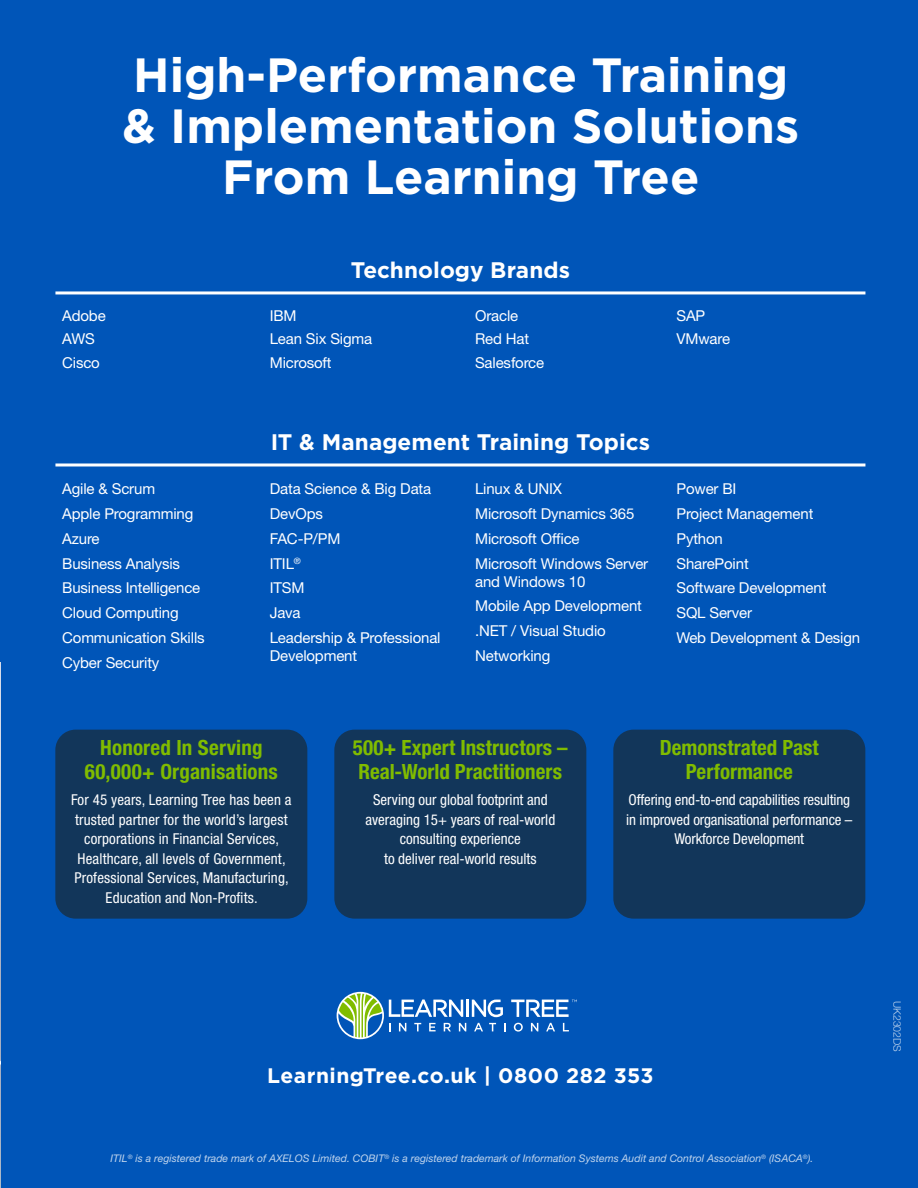
<style>
.page{position:relative;width:918px;height:1188px;background:#0055b8}
.page>*{position:absolute;margin:0;border:0;box-sizing:border-box;transform-origin:0 0}
.t1{font:700 48px/51px "Gotham";color:#fff;text-align:center}
.t2{font:700 22.5px "Gotham";color:#fff}
.t3{font:700 condensed 21px/24px "Helvetica Neue LT Std";letter-spacing:.005em;color:#80bc00;text-align:center}
.t4{font:700 21px "Gotham";letter-spacing:.02em;color:#fff}
.t5{font:15px/24.8px "Helvetica Neue LT Std";letter-spacing:-.01em;color:#fff}
.t6{font:condensed 15px/19.5px "Helvetica Neue LT Std";color:#fff;text-align:center}
.t7{font:italic 10.5px "Helvetica Neue LT Std";color:#fff}
.t8{font:300 10.5px "Helvetica Neue LT Std";letter-spacing:-.01em;color:#fff}
</style>
<div class="page">
<hr style="left:55px;top:291px;width:810px;height:3px;background:#fff">
<hr style="left:55px;top:463px;width:810px;height:3px;background:#fff">
<svg style="left:337px;top:992px;width:47px;height:47px"></svg>
<svg style="left:338px;top:994px;width:44px;height:43px"></svg>
<hr style="left:466px;top:1000px;width:3px;height:17px;background:#fff">
<svg style="left:472px;top:1000px;width:31px;height:17px"></svg>
<svg style="left:389px;top:999px;width:74px;height:18px"></svg>
<svg style="left:511px;top:1000px;width:66px;height:17px"></svg>
<svg style="left:399px;top:1023px;width:7px;height:8px"></svg>
<svg style="left:414px;top:1023px;width:7px;height:8px"></svg>
<svg style="left:429px;top:1023px;width:7px;height:8px"></svg>
<svg style="left:444px;top:1023px;width:7px;height:8px"></svg>
<svg style="left:459px;top:1023px;width:7px;height:8px"></svg>
<svg style="left:474px;top:1023px;width:9px;height:8px"></svg>
<svg style="left:489px;top:1023px;width:7px;height:8px"></svg>
<svg style="left:504px;top:1023px;width:2px;height:8px"></svg>
<svg style="left:514px;top:1023px;width:9px;height:9px"></svg>
<svg style="left:531px;top:1023px;width:7px;height:8px"></svg>
<svg style="left:546px;top:1023px;width:9px;height:8px"></svg>
<svg style="left:563px;top:1023px;width:6px;height:8px"></svg>
<div style="left:613px;top:730px;width:252px;height:189px;background:#12365a;border-radius:20px"></div>
<div style="left:334px;top:730px;width:252px;height:189px;background:#12365a;border-radius:20px"></div>
<div style="left:55px;top:730px;width:252px;height:189px;background:#12365a;border-radius:20px"></div>
<img style="left:0;top:663px;width:1px;height:524px">
<h1 class="t1" style="left:122px;top:50px;width:678px">High-Performance Training &amp; Implementation Solutions<br>From Learning Tree</h1>
<p class="t5" style="left:62px;top:304px;width:45px;line-height:23.4px">Adobe<br>AWS<br>Cisco</p>
<p class="t5" style="left:62px;top:477px;width:144px">Agile &amp; Scrum<br>Apple Programming<br>Azure<br>Business Analysis<br>Business Intelligence<br>Cloud Computing<br>Communication Skills<br>Cyber Security</p>
<h2 class="t2" style="left:351px;top:255px;width:221px">Technology Brands</h2>
<p class="t5" style="left:270px;top:304px;width:104px;line-height:23.4px">IBM<br>Lean Six Sigma<br>Microsoft</p>
<p class="t5" style="left:475px;top:304px;width:71px;line-height:23.4px">Oracle<br>Red Hat<br>Salesforce</p>
<h2 class="t2" style="left:271px;top:427px;width:381px">IT &amp; Management Training Topics</h2>
<p class="t5" style="left:270px;top:477px;width:172px">Data Science &amp; Big Data<br>DevOps<br>FAC-P/PM<br>ITIL<sup>®<br></sup>ITSM<br>Java<br>Leadership &amp; Professional</p>
<p class="t5" style="left:270px;top:643px;width:89px">Development</p>
<p class="t5" style="left:475px;top:477px;width:175px">Linux &amp; UNIX<br>Microsoft Dynamics 365<br>Microsoft Office<br>Microsoft Windows Server</p>
<p class="t5" style="left:475px;top:569px;width:168px">and Windows 10<br>Mobile App Development .NET / Visual Studio<br>Networking</p>
<p class="t5" style="left:676px;top:304px;width:55px;line-height:23.4px">SAP<br>VMware</p>
<p class="t5" style="left:676px;top:477px;width:185px">Power BI<br>Project Management<br>Python<br>SharePoint<br>Software Development<br>SQL Server<br>Web Development &amp; Design</p>
<h3 class="t3" style="left:85px;top:735px;width:195px">Honored In Serving<br>60,000+ Organisations</h3>
<p class="t6" style="left:71px;top:790px;width:222px">For 45 years, Learning Tree has been a trusted partner for the world’s largest corporations in Financial Services, Healthcare, all levels of Government, Professional Services, Manufacturing, Education and Non-Profits.</p>
<h3 class="t3" style="left:353px;top:735px;width:216px;text-align:left">500+ Expert Instructors –<br>Real-World Practitioners</h3>
<p class="t6" style="left:365px;top:790px;width:191px">Serving our global footprint and averaging 15+ years of real-world consulting experience<br>to deliver real-world results</p>
<h3 class="t3" style="left:660px;top:735px;width:160px">Demonstrated Past<br>Performance</h3>
<p class="t6" style="left:626px;top:790px;width:228px">Offering end-to-end capabilities resulting in improved organisational performance –<br>Workforce Development</p>
<h3 class="t4" style="left:267px;top:1062px;width:388px">LearningTree.co.uk | 0800 282 353</h3>
<p class="t7" style="left:110px;top:1152px;width:705px">ITIL<sup>®</sup> is a registered trade mark of AXELOS Limited. COBIT<sup>®</sup> is a registered trademark of Information Systems Audit and Control Association<sup>®</sup> (ISACA<sup>®</sup>).</p>
<p class="t8" style="left:903px;top:1001px;width:52px;rotate:90deg">UK2302DS</p>
</div>
